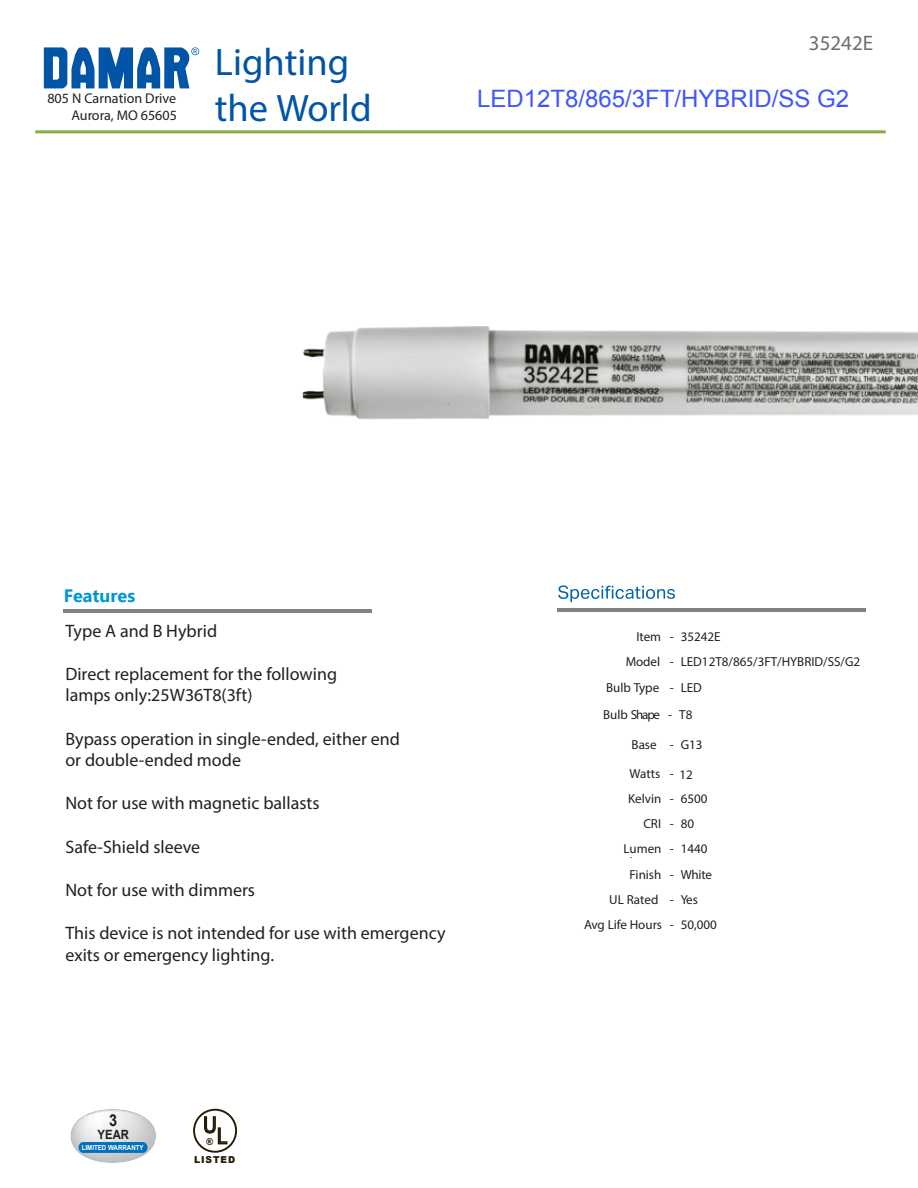
<style>
.page{position:relative;width:918px;height:1188px;background:#fff}
.page>*{position:absolute;margin:0;border:0;box-sizing:border-box;transform-origin:0 0}
.t1{font:38.4px/46px "Myriad Pro";color:#0154a6}
.t2{font:24px "Arial";color:#4055ff}
.t3{font:22.05px "Arial";color:#251a05;scale:.85 1}
.t4{font:21px "Myriad Pro";color:#6d6e71}
.t5{font:18px/21.6px "Myriad Pro";color:#231f20}
.t6{font:700 18px "Ebrima";color:#0096d7}
.t7{font:700 16.5px "Arial";color:#231f20;scale:.88 1}
.t8{font:14.1px/17px "Myriad Pro";color:#231f20;text-align:right}
.t9{font:13.05px "Myriad Pro";color:#231f20}
.t10{font:13.05px "Myriad Pro";letter-spacing:-.02em;color:#231f20}
.t11{font:13.05px "Myriad Pro";letter-spacing:-.04em;color:#231f20}
.t12{font:700 12.75px "Arial";color:#231f20;scale:.88 1}
.t13{font:900 9.6px "Arial";letter-spacing:.1em;color:#251a05;scale:.95 1}
.t14{font:700 6.9px "Arial";color:#fff;scale:.88 1}
</style>
<div class="page">
<hr style="left:35px;top:130px;width:851px;height:3px;background:#8aac3e">
<svg style="left:558px;top:585px;width:117px;height:17px"></svg>
<svg style="left:44px;top:47px;width:155px;height:41px"></svg>
<svg style="left:70px;top:1109px;width:86px;height:54px"></svg>
<div style="left:79px;top:1142px;width:69px;height:11px;background:#0072bc;border-radius:5px"></div>
<hr style="left:63px;top:609px;width:308px;height:3px;background:#808285">
<hr style="left:557px;top:608px;width:308px;height:4px;background:#808285">
<div style="left:193px;top:1109px;width:44px;height:44px;border:2px solid #251a05;border-radius:50%"></div>
<svg style="left:204px;top:1116px;width:24px;height:29px"></svg>
<img style="left:302px;top:326px;width:616px;height:94px">
<p class="t8" style="left:47px;top:91px;width:131px">805 N Carnation Drive<br>Aurora, MO 65605</p>
<h1 class="t1" style="left:215px;top:42px;width:158px">Lighting the World</h1>
<p class="t4" style="left:809px;top:35px;width:66px">35242E</p>
<h2 class="t2" style="left:477px;top:84px;width:374px">LED12T8/865/3FT/HYBRID/SS G2</h2>
<p class="t6" style="left:64px;top:585px;width:73px">Features</p>
<p class="t5" style="left:65px;top:621px;width:153px">Type A and B Hybrid</p>
<p class="t5" style="left:65px;top:665px;width:273px">Direct replacement for the following lamps only:25W36T8(3ft)</p>
<p class="t5" style="left:65px;top:729px;width:336px">Bypass operation in single-ended, either end or double-ended mode</p>
<p class="t5" style="left:65px;top:794px;width:256px">Not for use with magnetic ballasts</p>
<p class="t5" style="left:65px;top:837px;width:136px">Safe-Shield sleeve</p>
<p class="t5" style="left:65px;top:881px;width:191px">Not for use with dimmers</p>
<p class="t5" style="left:65px;top:924px;width:382px">This device is not intended for use with emergency exits or emergency lighting.</p>
<p class="t7" style="left:109px;top:1111px;width:11px">3</p>
<p class="t12" style="left:98px;top:1127px;width:37px">YEAR</p>
<p class="t14" style="left:82px;top:1143px;width:72px">LIMITED WARRANTY</p>
<p class="t3" style="left:203px;top:1112px;width:17px">U</p>
<p class="t3" style="left:217px;top:1123px;width:14px">L</p>
<p class="t13" style="left:194px;top:1154px;width:45px">LISTED</p>
<p class="t13" style="left:206px;top:1136px;width:9px">®</p>
<p class="t9" style="left:636px;top:632px;width:86px">Item - 35242E</p>
<p class="t9" style="left:626px;top:657px;width:236px">Model - LED12T8/865/3FT/HYBRID/SS/G2</p>
<p class="t9" style="left:606px;top:682px;width:97px">Bulb Type - LED</p>
<p class="t11" style="left:603px;top:709px;width:91px">Bulb Shape - T8</p>
<p class="t9" style="left:632px;top:739px;width:72px">Base - G13</p>
<p class="t9" style="left:630px;top:769px;width:65px">Watts - 12</p>
<p class="t9" style="left:628px;top:793px;width:81px">Kelvin - 6500</p>
<p class="t9" style="left:643px;top:819px;width:52px">CRI - 80</p>
<p class="t9" style="left:624px;top:844px;width:86px">Lumen - 1440</p>
<p class="t10" style="left:630px;top:869px;width:84px">Finish - White</p>
<p class="t9" style="left:609px;top:894px;width:90px">UL Rated - Yes</p>
<p class="t9" style="left:584px;top:919px;width:134px">Avg Life Hours - 50,000</p>
</div>
